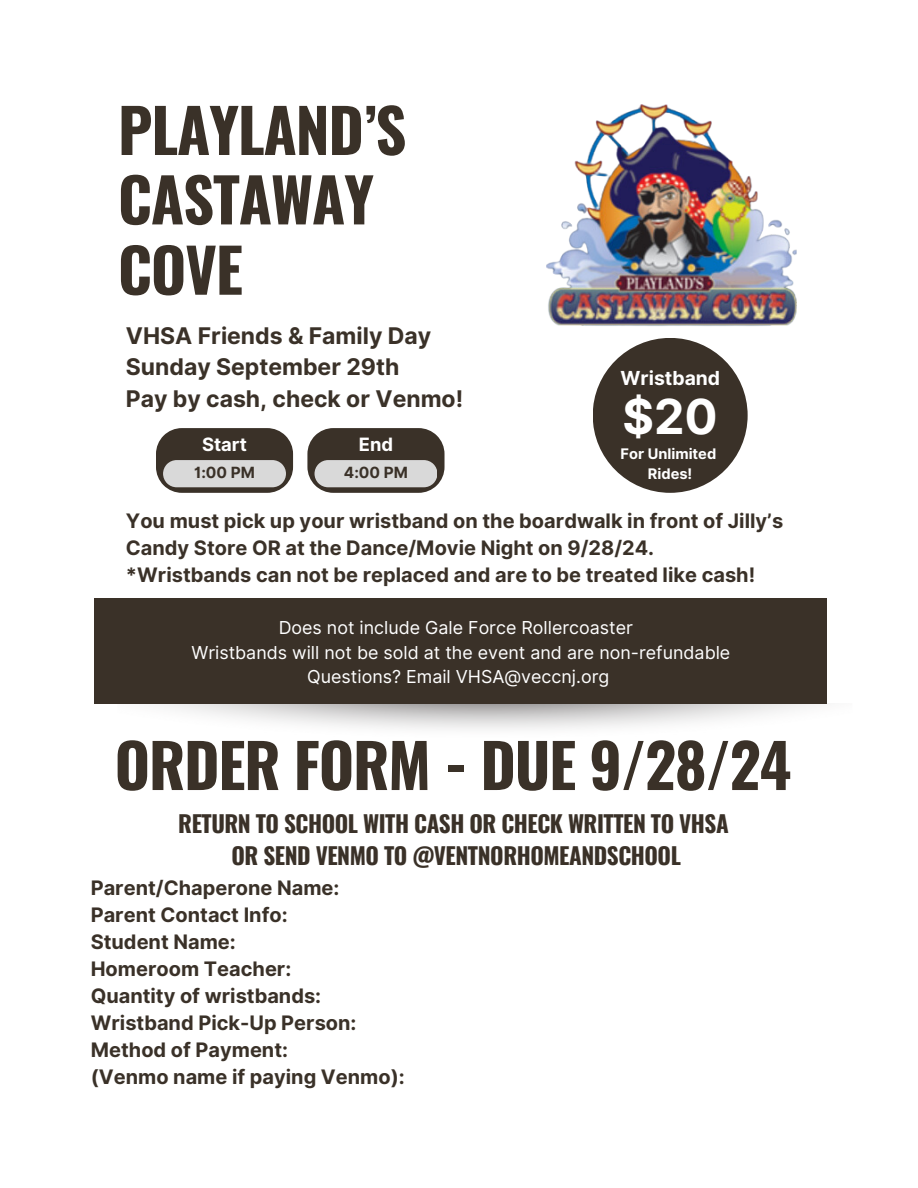
<style>
.page{position:relative;width:918px;height:1188px;background:#fff}
.page>*{position:absolute;margin:0;border:0;box-sizing:border-box;transform-origin:0 0}
.t1{font:700 60.6px "Oswald";letter-spacing:-.02em;color:#3a3128}
.t2{font:700 48.3px "Inter";color:#fff}
.t3{font:700 23.1px/31.5px "Oswald";letter-spacing:-.02em;color:#3a3128;text-align:center}
.t4{font:700 22.95px/31.5px "Inter";color:#3a3128}
.t5{font:700 19.95px/27px "Inter";color:#3a3128}
.t6{font:700 19.35px "Inter";color:#fff}
.t7{font:700 18.3px "Inter";color:#fff}
.t8{font:17.85px/24.6px "Inter";color:#fff;text-align:center}
.t9{font:700 15.45px "Inter";color:#3a3128}
.t10{font:700 14.55px "Inter";color:#fff}
</style>
<div class="page">
<img style="left:546px;top:104px;width:251px;height:222px">
<div style="left:593px;top:338px;width:155px;height:155px;background:#3a3128;border-radius:50%"></div>
<svg style="left:156px;top:428px;width:137px;height:65px"></svg>
<svg style="left:307px;top:428px;width:138px;height:65px"></svg>
<div style="left:94px;top:598px;width:732px;height:106px;background:#3a3128"></div>
<h5 class="t1" style="left:118px;top:83px;width:290px">PLAYLAND’S</h5>
<p class="t1" style="left:118px;top:152px;width:258px">CASTAWAY</p>
<p class="t1" style="left:118px;top:222px;width:126px">COVE</p>
<p class="t4" style="left:126px;top:320px;width:339px">VHSA Friends &amp; Family Day<br>Sunday September 29th<br>Pay by cash, check or Venmo!</p>
<h5 class="t7" style="left:202px;top:434px;width:46px">Start</h5>
<h2 class="t7" style="left:359px;top:434px;width:36px">End</h2>
<p class="t9" style="left:194px;top:463px;width:63px">1:00 PM</p>
<p class="t9" style="left:344px;top:463px;width:66px">4:00 PM</p>
<p class="t6" style="left:621px;top:366px;width:101px">Wristband</p>
<h4 class="t2" style="left:622px;top:388px;width:97px">$20</h4>
<h1 class="t10" style="left:621px;top:445px;width:97px">For Unlimited</h1>
<h1 class="t10" style="left:648px;top:465px;width:46px">Rides!</h1>
<h6 class="t5" style="left:126px;top:507px;width:659px">You must pick up your wristband on the boardwalk in front of Jilly’s<br>Candy Store OR at the Dance/Movie Night on 9/28/24. *Wristbands can not be replaced and are to be treated like cash!</h6>
<h5 class="t8" style="left:191px;top:615px;width:540px">Does not include Gale Force Rollercoaster<br>Wristbands will not be sold at the event and are non-refundable<br>Questions? Email VHSA@veccnj.org</h5>
<p class="t1" style="left:115px;top:718px;width:678px">ORDER FORM - DUE 9/28/24</p>
<h1 class="t3" style="left:178px;top:807px;width:552px">RETURN TO SCHOOL WITH CASH OR CHECK WRITTEN TO VHSA<br>OR SEND VENMO TO @VENTNORHOMEANDSCHOOL</h1>
<h3 class="t5" style="left:91px;top:875px;width:316px">Parent/Chaperone Name:<br>Parent Contact Info:<br>Student Name:<br>Homeroom Teacher:<br>Quantity of wristbands:<br>Wristband Pick-Up Person:<br>Method of Payment:<br>(Venmo name if paying Venmo):</h3>
</div>
